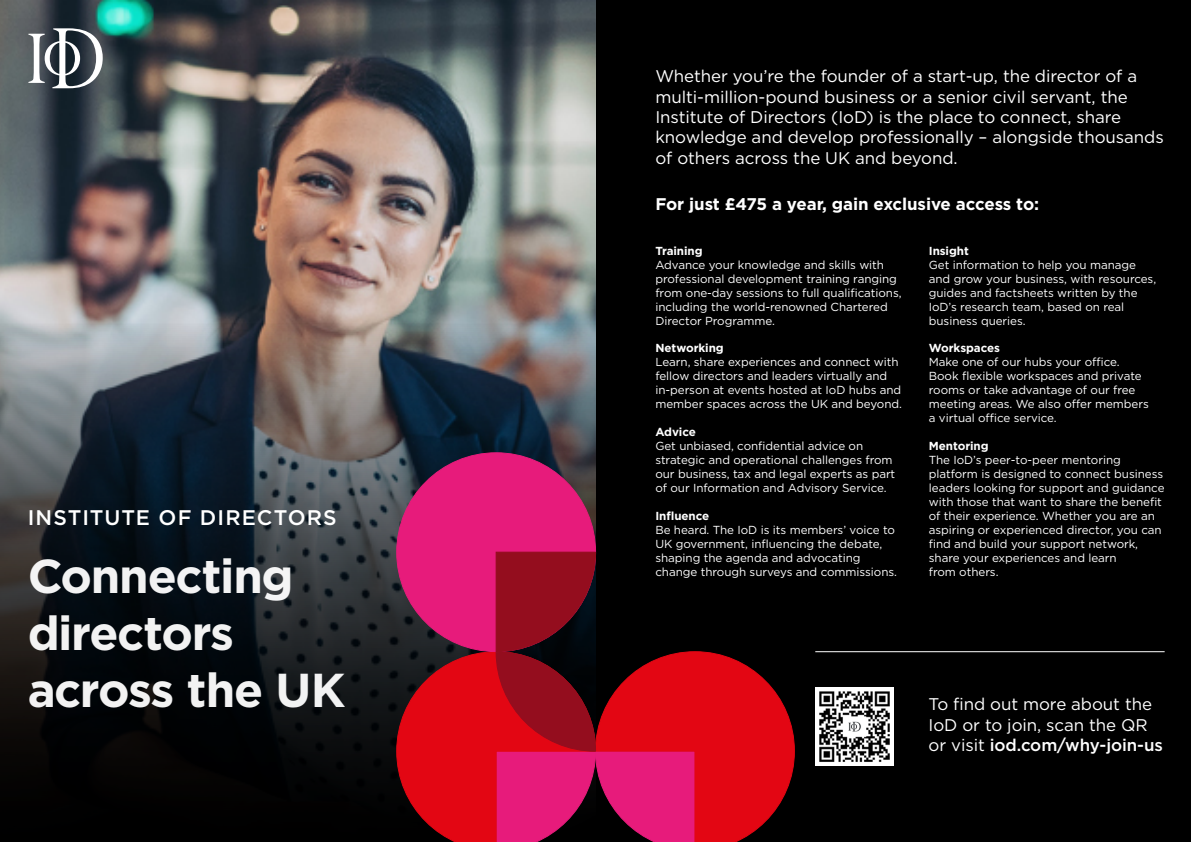
<style>
.page{position:relative;width:1191px;height:842px;background:#fff}
.page>*{position:absolute;margin:0;border:0;box-sizing:border-box;transform-origin:0 0}
.t1{font:700 47.5px/57px "Gotham";letter-spacing:-.03em;color:#fff}
.t2{font:500 21.1px "Gotham";letter-spacing:.045em;color:#fff}
.t3{font:16.9px/20.3px "Gotham";letter-spacing:-.005em;color:#fff}
.t4{font:700 16.9px "Gotham";letter-spacing:-.005em;color:#fff}
.t5{font:11.6px/13.9px "Gotham";letter-spacing:-.005em;color:#fff}
.t6{font:700 11.6px "Gotham";letter-spacing:-.005em;color:#fff}
.s1{font-weight:500}
</style>
<div class="page">
<div style="left:595px;top:0;width:596px;height:842px;background:#000"></div>
<img style="left:0;top:0;width:595px;height:323px">
<svg style="left:28px;top:28px;width:75px;height:60px"></svg>
<svg style="left:0;top:323px;width:595px;height:519px;background:#2c3035"></svg>
<div style="left:396px;top:453px;width:199px;height:199px;background:#e71b7b;border:1px solid #e71b7b;border-radius:50%"></div>
<svg style="left:396px;top:552px;width:398px;height:290px"></svg>
<hr style="left:815px;top:651px;width:349px;height:1px;background:#fff">
<img style="left:815px;top:687px;width:78px;height:78px">
<p class="t2" style="left:28px;top:504px;width:310px">INSTITUTE OF DIRECTORS</p>
<h1 class="t1" style="left:27px;top:548px;width:319px">Connecting directors across the UK</h1>
<p class="t3" style="left:655px;top:66px;width:510px">Whether you’re the founder of a start-up, the director of a multi-million-pound business or a senior civil servant, the Institute of Directors (IoD) is the place to connect, share knowledge and develop professionally – alongside thousands of others across the UK and beyond.</p>
<p class="t4" style="left:655px;top:193px;width:385px">For just £475 a year, gain exclusive access to:</p>
<p class="t6" style="left:655px;top:243px;width:49px">Training</p>
<p class="t5" style="left:655px;top:257px;width:248px">Advance your knowledge and skills with professional development training ranging from one-day sessions to full qualifications, including the world-renowned Chartered Director Programme.</p>
<p class="t6" style="left:655px;top:341px;width:70px">Networking</p>
<p class="t5" style="left:655px;top:355px;width:248px">Learn, share experiences and connect with fellow directors and leaders virtually and in-person at events hosted at IoD hubs and member spaces across the UK and beyond.</p>
<p class="t6" style="left:655px;top:424px;width:42px">Advice</p>
<p class="t5" style="left:655px;top:439px;width:241px">Get unbiased, confidential advice on strategic and operational challenges from our business, tax and legal experts as part of our Information and Advisory Service.</p>
<p class="t6" style="left:655px;top:508px;width:55px">Influence</p>
<p class="t5" style="left:655px;top:522px;width:243px">Be heard. The IoD is its members’ voice to UK government, influencing the debate, shaping the agenda and advocating change through surveys and commissions.</p>
<p class="t6" style="left:929px;top:243px;width:42px">Insight</p>
<p class="t5" style="left:929px;top:257px;width:229px">Get information to help you manage and grow your business, with resources, guides and factsheets written by the<br>IoD’s research team, based on real business queries.</p>
<p class="t6" style="left:929px;top:341px;width:73px">Workspaces</p>
<p class="t5" style="left:929px;top:355px;width:221px">Make one of our hubs your office.<br>Book flexible workspaces and private rooms or take advantage of our free meeting areas. We also offer members a virtual office service.</p>
<p class="t6" style="left:929px;top:438px;width:61px">Mentoring</p>
<p class="t5" style="left:929px;top:453px;width:237px">The IoD’s peer-to-peer mentoring platform is designed to connect business leaders looking for support and guidance with those that want to share the benefit of their experience. Whether you are an aspiring or experienced director, you can find and build your support network, share your experiences and learn<br>from others.</p>
<p class="t3" style="left:928px;top:694px;width:236px">To find out more about the<br>IoD or to join, scan the QR or visit <span class="s1">iod.com/why-join-us</span></p>
</div>
